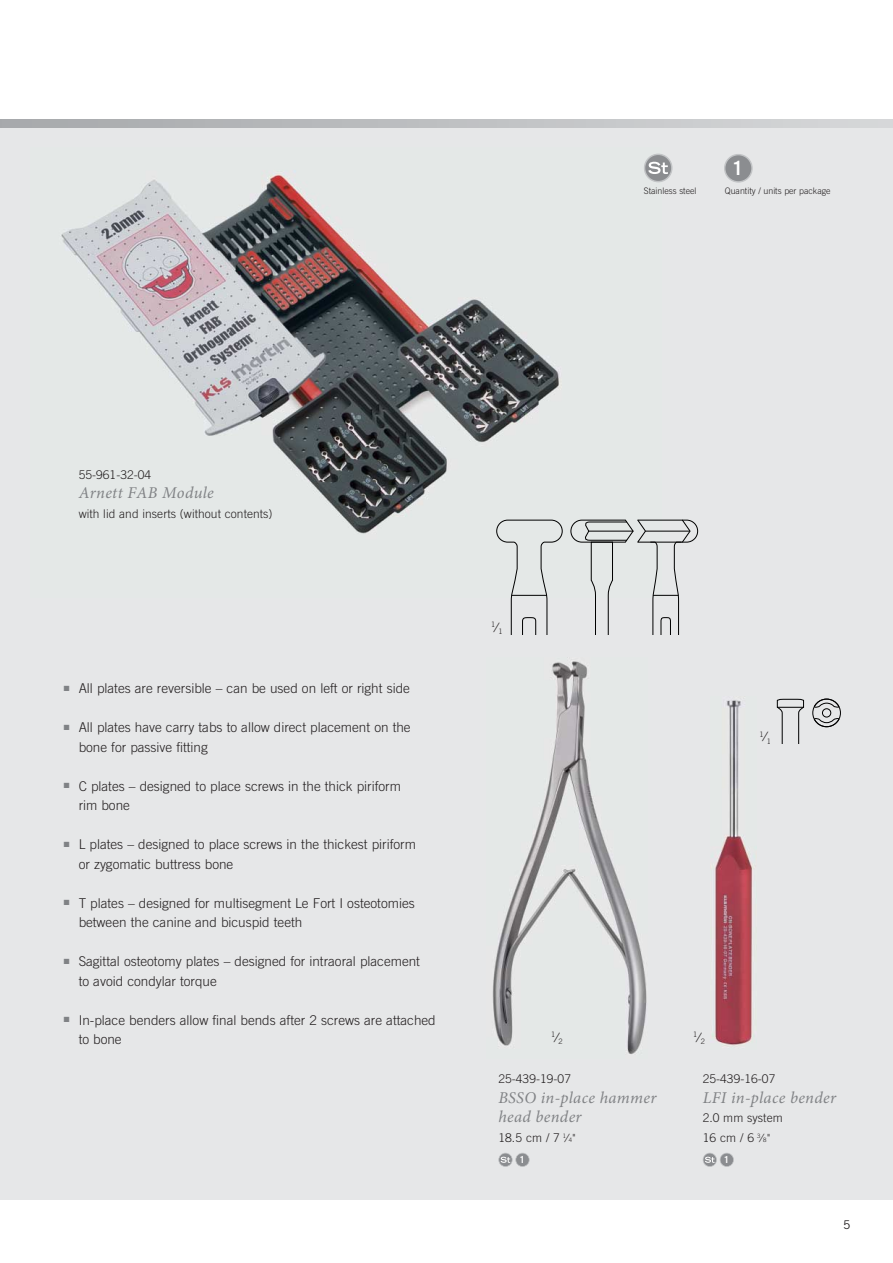
<style>
.page{position:relative;width:893px;height:1263px;background:#fff}
.page>*{position:absolute;margin:0;border:0;box-sizing:border-box;transform-origin:0 0}
.t1{font:700 expanded 19.2px "Trade Gothic LH";color:#fff}
.t2{font:italic 16.5px/19.5px "Minion Pro";letter-spacing:.02em;color:#808285}
.t3{font:300 13.5px/19.5px "Trade Gothic";color:#231f20}
.t4{font:300 12px/19.5px "Trade Gothic";letter-spacing:.005em;color:#231f20}
.t5{font:12px "Trade Gothic";color:#231f20}
.t6{font:700 expanded 9.45px "Trade Gothic LH";color:#fff}
.t7{font:300 9px "Trade Gothic";color:#231f20}
.t8{font:300 7.5px "Trade Gothic";color:#231f20}
.s1{font-size:12.75px}
.s2{font-size:11.25px}
.s3{font-size:6px}
</style>
<div class="page">
<div style="left:0;top:128px;width:893px;height:1072px;background:#e6e7e8"></div>
<img style="left:61px;top:153px;width:599px;height:381px">
<svg style="left:0;top:119px;width:893px;height:9px;background:#bec0c2"></svg>
<img style="left:492px;top:661px;width:155px;height:393px">
<svg style="left:496px;top:520px;width:67px;height:114px"></svg>
<hr style="left:512px;top:595px;width:35px;height:1px;background:#000">
<svg style="left:570px;top:519px;width:128px;height:115px"></svg>
<img style="left:712px;top:700px;width:42px;height:346px">
<svg style="left:498px;top:1153px;width:32px;height:14px"></svg>
<svg style="left:703px;top:1153px;width:31px;height:14px"></svg>
<div style="left:822px;top:708px;width:9px;height:9px;border:1px solid #000;border-radius:50%"></div>
<div style="left:813px;top:699px;width:28px;height:28px;border:1px solid #000;border-radius:50%"></div>
<svg style="left:814px;top:718px;width:25px;height:9px"></svg>
<svg style="left:814px;top:699px;width:25px;height:9px"></svg>
<svg style="left:777px;top:699px;width:27px;height:44px"></svg>
<svg style="left:724px;top:154px;width:29px;height:29px"></svg>
<svg style="left:644px;top:154px;width:28px;height:28px"></svg>
<h1 class="t1" style="left:731px;top:161px;width:15px">1</h1>
<p class="t7" style="left:644px;top:187px;width:54px">Stainless steel</p>
<p class="t7" style="left:725px;top:187px;width:107px">Quantity / units per package</p>
<p class="t4" style="left:79px;top:466px;width:74px">55-961-32-04</p>
<p class="t2" style="left:79px;top:485px;width:137px">Arnett FAB Module</p>
<p class="t4" style="left:79px;top:505px;width:195px">with lid and inserts (without contents)</p>
<p class="t3" style="left:64px;top:680px;width:348px"><sup>■</sup> All plates are reversible – can be used on left or right side</p>
<p class="t3" style="left:79px;top:719px;width:334px;text-indent:-15px"><sup>■</sup> All plates have carry tabs to allow direct placement on the bone for passive fitting</p>
<p class="t3" style="left:79px;top:777px;width:324px;text-indent:-15px"><sup>■</sup> C plates – designed to place screws in the thick piriform rim bone</p>
<p class="t3" style="left:79px;top:836px;width:339px;text-indent:-15px"><sup>■</sup> L plates – designed to place screws in the thickest piriform or zygomatic buttress bone</p>
<p class="t3" style="left:79px;top:894px;width:338px;text-indent:-15px"><sup>■</sup> T plates – designed for multisegment Le Fort I osteotomies between the canine and bicuspid teeth</p>
<p class="t3" style="left:79px;top:953px;width:343px;text-indent:-15px"><sup>■</sup> Sagittal osteotomy plates – designed for intraoral placement to avoid condylar torque</p>
<p class="t3" style="left:79px;top:1011px;width:359px;text-indent:-15px"><sup>■</sup> In-place benders allow final bends after 2 screws are attached to bone</p>
<p class="t8" style="left:491px;top:625px;width:13px">1<span class="s1">⁄</span>1</p>
<p class="t8" style="left:759px;top:735px;width:13px">1<span class="s1">⁄</span>1</p>
<p class="t8" style="left:551px;top:1035px;width:13px">1<span class="s1">⁄</span>2</p>
<p class="t8" style="left:693px;top:1035px;width:13px">1<span class="s1">⁄</span>2</p>
<p class="t4" style="left:498px;top:1070px;width:74px">25-439-19-07</p>
<p class="t2" style="left:498px;top:1089px;width:160px">BSSO in-place hammer head bender</p>
<p class="t4" style="left:498px;top:1129px;width:79px">18.5 cm / 7 <sup>1</sup><span class="s2">⁄</span><span class="s3">4</span><span class="s2">"</span></p>
<p class="t6" style="left:519px;top:1156px;width:8px">1</p>
<p class="t4" style="left:703px;top:1070px;width:74px">25-439-16-07</p>
<p class="t2" style="left:703px;top:1089px;width:135px">LFI in-place bender</p>
<p class="t4" style="left:703px;top:1109px;width:82px">2.0 mm system<br>16 cm / 6 <sup>3</sup><span class="s2">⁄</span><span class="s3">8</span><span class="s2">"</span></p>
<p class="t6" style="left:723px;top:1156px;width:8px">1</p>
<p class="t5" style="left:843px;top:1220px;width:9px">5</p>
</div>
